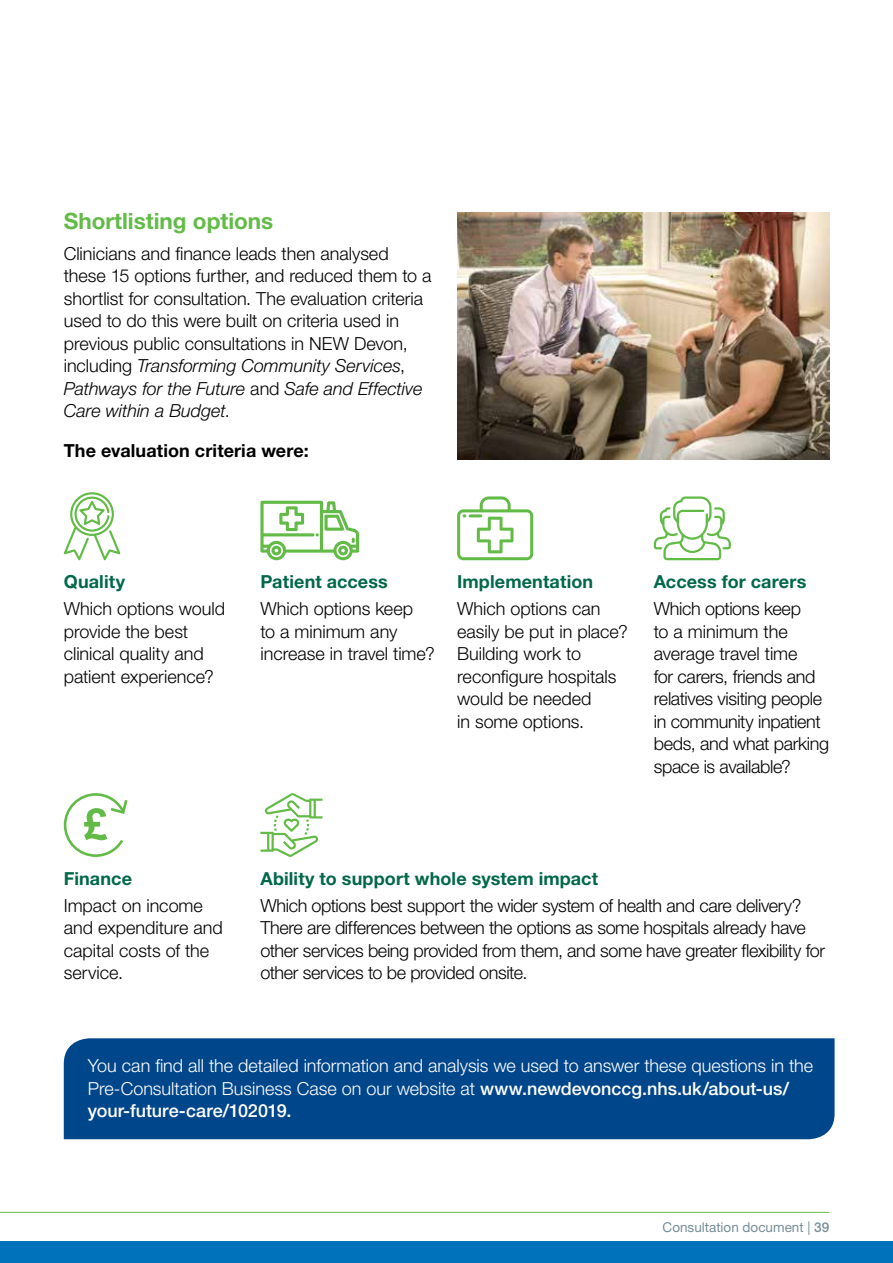
<style>
.page{position:relative;width:893px;height:1263px;background:#fff}
.page>*{position:absolute;margin:0;border:0;box-sizing:border-box;transform-origin:0 0}
.t1{font:700 22.5px "Helvetica Neue LT Pro";color:#62bb46}
.t2{font:300 18px/22.5px "Helvetica Neue LT Pro";letter-spacing:-.01em;color:#000}
.t3{font:300 18px/22.5px "Helvetica Neue LT Pro";letter-spacing:-.005em;color:#fff}
.t4{font:700 18px "Helvetica Neue LT Pro";letter-spacing:.005em;color:#006848}
.t5{font:700 18px "Helvetica Neue LT Pro";letter-spacing:.005em;color:#000}
.t6{font:13.5px "Helvetica Neue LT Pro";color:#768d99}
.s1{font-style:italic}
.s2{font-weight:500}
</style>
<div class="page">
<div style="left:64px;top:1038px;width:771px;height:101px;background:#00468b"></div>
<svg style="left:64px;top:492px;width:56px;height:68px"></svg>
<svg style="left:260px;top:501px;width:99px;height:59px"></svg>
<svg style="left:457px;top:496px;width:76px;height:64px"></svg>
<svg style="left:654px;top:496px;width:77px;height:64px"></svg>
<svg style="left:64px;top:793px;width:64px;height:64px"></svg>
<svg style="left:260px;top:793px;width:62px;height:64px"></svg>
<img style="left:457px;top:213px;width:372px;height:246px">
<hr style="left:0;top:1212px;width:829px;height:1px;background:#62bb46">
<div style="left:0;top:1242px;width:893px;height:21px;background:#0072bc"></div>
<p class="t1" style="left:64px;top:207px;width:211px">Shortlisting options</p>
<p class="t2" style="left:64px;top:242px;width:369px">Clinicians and finance leads then analysed these 15 options further, and reduced them to a shortlist for consultation. The evaluation criteria used to do this were built on criteria used in previous public consultations in NEW Devon, including <span class="s1">Transforming Community Services</span>, <span class="s1">Pathways for the Future</span> and <span class="s1">Safe and Effective Care within a Budget</span>.</p>
<p class="t5" style="left:64px;top:439px;width:247px">The evaluation criteria were:</p>
<p class="t4" style="left:64px;top:571px;width:63px">Quality</p>
<p class="t2" style="left:64px;top:597px;width:163px">Which options would provide the best clinical quality and patient experience?</p>
<p class="t4" style="left:260px;top:571px;width:129px">Patient access</p>
<p class="t2" style="left:260px;top:597px;width:176px">Which options keep<br>to a minimum any increase in travel time?</p>
<p class="t4" style="left:457px;top:571px;width:138px">Implementation</p>
<p class="t2" style="left:457px;top:597px;width:172px">Which options can easily be put in place?<br>Building work to reconfigure hospitals would be needed<br>in some options.</p>
<p class="t4" style="left:654px;top:571px;width:154px">Access for carers</p>
<p class="t2" style="left:654px;top:597px;width:177px">Which options keep<br>to a minimum the average travel time<br>for carers, friends and relatives visiting people in community inpatient beds, and what parking space is available?</p>
<p class="t4" style="left:64px;top:867px;width:70px">Finance</p>
<p class="t2" style="left:64px;top:894px;width:160px">Impact on income and expenditure and capital costs of the service.</p>
<p class="t4" style="left:260px;top:867px;width:339px">Ability to support whole system impact</p>
<p class="t2" style="left:260px;top:894px;width:566px">Which options best support the wider system of health and care delivery?<br>There are differences between the options as some hospitals already have other services being provided from them, and some have greater flexibility for other services to be provided onsite.</p>
<p class="t3" style="left:88px;top:1054px;width:727px">You can find all the detailed information and analysis we used to answer these questions in the<br>Pre-Consultation Business Case on our website at <span class="s2">www.newdevonccg.nhs.uk/about-us/ your-future-care/102019.</span></p>
<p class="t6" style="left:663px;top:1219px;width:168px">Consultation document | <span class="s2">39</span></p>
</div>
